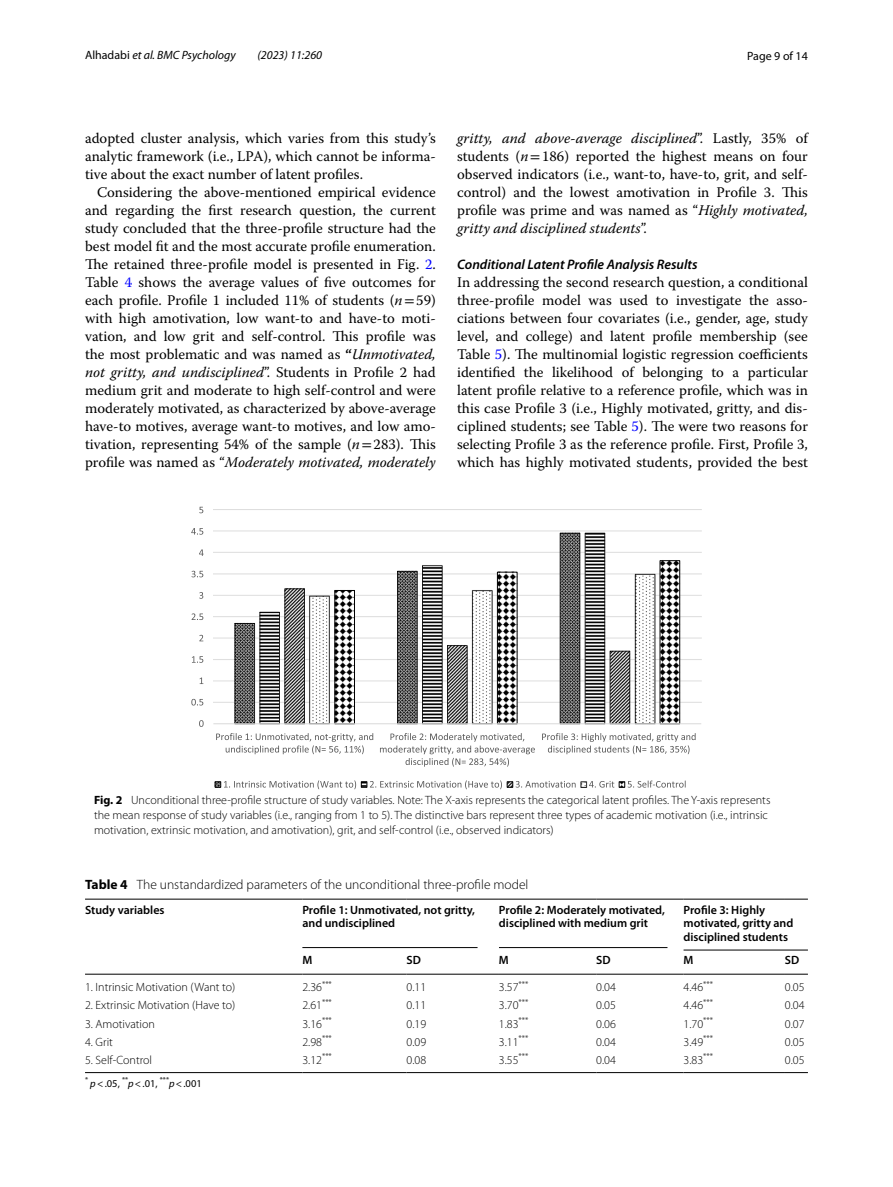
<style>
.page{position:relative;width:893px;height:1187px;background:#fff}
.page>*{position:absolute;margin:0;border:0;box-sizing:border-box;transform-origin:0 0}
.t1{font:14.7px/18px "Warnock Pro";color:#000;text-align:justify}
.t2{font:italic 600 13.8px "Myriad Pro";color:#000}
.t3{font:300 13.5px "Myriad Pro";color:#000}
.t4{font:300 12px/15px "Myriad Pro";color:#000}
.t5{font:600 12px/13.5px "Myriad Pro";color:#000}
.t6{font:italic 12px "Myriad Pro";color:#000}
.t7{font:12px "Myriad Pro";color:#000}
.t8{font:10.5px "Myriad Pro";color:#000}
.s1{font-style:normal}
.s2{color:#00f}
.s3{font-style:italic}
.s4{font-family:"STIX"}
.s5{font-weight:700}
</style>
<div class="page">
<img style="left:213px;top:509px;width:489px;height:279px">
<svg style="left:234px;top:533px;width:25px;height:190px"></svg>
<svg style="left:259px;top:533px;width:346px;height:190px"></svg>
<svg style="left:284px;top:588px;width:50px;height:135px"></svg>
<svg style="left:334px;top:559px;width:347px;height:164px"></svg>
<hr style="left:213px;top:723px;width:488px;height:1px;background:#d9d9d9">
<svg style="left:199px;top:720px;width:5px;height:6px"></svg>
<svg style="left:191px;top:698px;width:12px;height:7px"></svg>
<svg style="left:192px;top:656px;width:11px;height:6px"></svg>
<svg style="left:199px;top:634px;width:4px;height:7px"></svg>
<svg style="left:192px;top:613px;width:11px;height:7px"></svg>
<svg style="left:199px;top:592px;width:4px;height:6px"></svg>
<svg style="left:192px;top:570px;width:11px;height:7px"></svg>
<svg style="left:199px;top:549px;width:5px;height:7px"></svg>
<svg style="left:191px;top:528px;width:12px;height:6px"></svg>
<svg style="left:199px;top:506px;width:4px;height:7px"></svg>
<svg style="left:216px;top:733px;width:157px;height:21px"></svg>
<svg style="left:380px;top:733px;width:155px;height:33px"></svg>
<svg style="left:542px;top:733px;width:154px;height:21px"></svg>
<svg style="left:215px;top:780px;width:361px;height:9px"></svg>
<svg style="left:589px;top:780px;width:97px;height:7px"></svg>
<hr style="left:85px;top:898px;width:217px;height:1px;background:#000">
<hr style="left:85px;top:973px;width:217px;height:1px;background:#000">
<hr style="left:302px;top:898px;width:105px;height:1px;background:#000">
<hr style="left:407px;top:898px;width:92px;height:1px;background:#000">
<hr style="left:499px;top:898px;width:97px;height:1px;background:#000">
<hr style="left:596px;top:898px;width:88px;height:1px;background:#000">
<hr style="left:684px;top:898px;width:101px;height:1px;background:#000">
<svg style="left:785px;top:898px;width:23px;height:1px"></svg>
<hr style="left:302px;top:973px;width:105px;height:1px;background:#000">
<hr style="left:407px;top:973px;width:92px;height:1px;background:#000">
<hr style="left:499px;top:973px;width:97px;height:1px;background:#000">
<hr style="left:596px;top:973px;width:88px;height:1px;background:#000">
<hr style="left:684px;top:973px;width:101px;height:1px;background:#000">
<svg style="left:785px;top:973px;width:23px;height:1px"></svg>
<hr style="left:85px;top:1072px;width:217px;height:1px;background:#000">
<hr style="left:302px;top:1072px;width:105px;height:1px;background:#000">
<hr style="left:407px;top:1072px;width:92px;height:1px;background:#000">
<hr style="left:499px;top:1072px;width:97px;height:1px;background:#000">
<hr style="left:596px;top:1072px;width:88px;height:1px;background:#000">
<hr style="left:684px;top:1072px;width:101px;height:1px;background:#000">
<svg style="left:785px;top:1072px;width:23px;height:1px"></svg>
<hr style="left:302px;top:947px;width:176px;height:1px;background:#000">
<hr style="left:499px;top:947px;width:168px;height:1px;background:#000">
<hr style="left:684px;top:949px;width:124px;height:1px;background:#000">
<p class="t6" style="left:85px;top:48px;width:152px"><span class="s1">Alhadabi</span> et al. BMC Psychology</p>
<p class="t6" style="left:258px;top:48px;width:66px">(2023) 11:260</p>
<p class="t7" style="left:747px;top:48px;width:62px">Page 9 of 14</p>
<p class="t1" style="left:85px;top:128px;width:352px">adopted cluster analysis, which varies from this study’s analytic framework (i.e., LPA), which cannot be informa&shy;tive about the exact number of latent profiles.</p>
<p class="t1" style="left:85px;top:182px;width:352px;text-indent:12px">Considering the above-mentioned empirical evidence and regarding the first research question, the current study concluded that the three-profile structure had the best model fit and the most accurate profile enumeration.<br>The retained three-profile model is presented in Fig. <span class="s2">2</span>.<br>Table <span class="s2">4</span> shows the average values of five outcomes for each profile. Profile 1 included 11% of students (<span class="s3">n</span><span class="s4">=</span>59) with high amotivation, low want-to and have-to moti&shy;vation, and low grit and self-control. This profile was the most problematic and was named as <span class="s5">“</span><span class="s3">Unmotivated, not gritty, and undisciplined</span>”. Students in Profile 2 had medium grit and moderate to high self-control and were moderately motivated, as characterized by above-average have-to motives, average want-to motives, and low amo&shy;tivation, representing 54% of the sample (<span class="s3">n</span><span class="s4">=</span>283). This profile was named as “<span class="s3">Moderately motivated, moderately</span></p>
<p class="t1" style="left:457px;top:128px;width:352px"><span class="s3">gritty, and above-average disciplined</span>”. Lastly, 35% of students (<span class="s3">n</span><span class="s4">=</span>186) reported the highest means on four observed indicators (i.e., want-to, have-to, grit, and self&shy;control) and the lowest amotivation in Profile 3. This profile was prime and was named as “<span class="s3">Highly motivated, gritty and disciplined students</span>”.</p>
<p class="t2" style="left:457px;top:255px;width:242px">Conditional Latent Profile Analysis Results</p>
<p class="t1" style="left:457px;top:272px;width:352px">In addressing the second research question, a conditional three-profile model was used to investigate the asso&shy;ciations between four covariates (i.e., gender, age, study level, and college) and latent profile membership (see Table <span class="s2">5</span>). The multinomial logistic regression coefficients identified the likelihood of belonging to a particular latent profile relative to a reference profile, which was in this case Profile 3 (i.e., Highly motivated, gritty, and dis&shy;ciplined students; see Table <span class="s2">5</span>). The were two reasons for selecting Profile 3 as the reference profile. First, Profile 3, which has highly motivated students, provided the best</p>
<p class="t4" style="left:94px;top:793px;width:678px"><span class="s5">Fig. 2</span> Unconditional three-profile structure of study variables. Note: The X-axis represents the categorical latent profiles. The Y-axis represents the mean response of study variables (i.e., ranging from 1 to 5). The distinctive bars represent three types of academic motivation (i.e., intrinsic motivation, extrinsic motivation, and amotivation), grit, and self-control (i.e., observed indicators)</p>
<p class="t3" style="left:85px;top:877px;width:445px"><span class="s5">Table 4</span> The unstandardized parameters of the unconditional three-profile model</p>
<p class="t5" style="left:85px;top:902px;width:81px">Study variables</p>
<p class="t5" style="left:302px;top:902px;width:174px">Profile 1: Unmotivated, not gritty, and undisciplined</p>
<p class="t5" style="left:499px;top:902px;width:168px">Profile 2: Moderately motivated, disciplined with medium grit</p>
<p class="t5" style="left:684px;top:902px;width:111px">Profile 3: Highly motivated, gritty and disciplined students</p>
<p class="t5" style="left:302px;top:953px;width:11px">M</p>
<p class="t5" style="left:407px;top:953px;width:16px">SD</p>
<p class="t5" style="left:499px;top:953px;width:11px">M</p>
<p class="t5" style="left:596px;top:953px;width:16px">SD</p>
<p class="t5" style="left:684px;top:953px;width:11px">M</p>
<p class="t5" style="left:785px;top:953px;width:16px">SD</p>
<p class="t4" style="left:85px;top:979px;width:152px">1. Intrinsic Motivation (Want to)</p>
<p class="t4" style="left:302px;top:979px;width:31px">2.36<sup>***</sup></p>
<p class="t4" style="left:407px;top:979px;width:21px">0.11</p>
<p class="t4" style="left:499px;top:979px;width:31px">3.57<sup>***</sup></p>
<p class="t4" style="left:596px;top:979px;width:21px">0.04</p>
<p class="t4" style="left:684px;top:979px;width:31px">4.46<sup>***</sup></p>
<p class="t4" style="left:785px;top:979px;width:21px">0.05</p>
<p class="t4" style="left:85px;top:998px;width:152px">2. Extrinsic Motivation (Have to)</p>
<p class="t4" style="left:302px;top:998px;width:31px">2.61<sup>***</sup></p>
<p class="t4" style="left:407px;top:998px;width:21px">0.11</p>
<p class="t4" style="left:499px;top:998px;width:31px">3.70<sup>***</sup></p>
<p class="t4" style="left:596px;top:998px;width:21px">0.05</p>
<p class="t4" style="left:684px;top:998px;width:31px">4.46<sup>***</sup></p>
<p class="t4" style="left:785px;top:998px;width:21px">0.04</p>
<p class="t4" style="left:85px;top:1016px;width:71px">3. Amotivation</p>
<p class="t4" style="left:302px;top:1016px;width:31px">3.16<sup>***</sup></p>
<p class="t4" style="left:407px;top:1016px;width:21px">0.19</p>
<p class="t4" style="left:499px;top:1016px;width:31px">1.83<sup>***</sup></p>
<p class="t4" style="left:596px;top:1016px;width:21px">0.06</p>
<p class="t4" style="left:684px;top:1016px;width:31px">1.70<sup>***</sup></p>
<p class="t4" style="left:785px;top:1016px;width:21px">0.07</p>
<p class="t4" style="left:85px;top:1034px;width:29px">4. Grit</p>
<p class="t4" style="left:302px;top:1034px;width:31px">2.98<sup>***</sup></p>
<p class="t4" style="left:407px;top:1034px;width:21px">0.09</p>
<p class="t4" style="left:499px;top:1034px;width:31px">3.11<sup>***</sup></p>
<p class="t4" style="left:596px;top:1034px;width:21px">0.04</p>
<p class="t4" style="left:684px;top:1034px;width:31px">3.49<sup>***</sup></p>
<p class="t4" style="left:785px;top:1034px;width:21px">0.05</p>
<p class="t4" style="left:85px;top:1052px;width:69px">5. Self-Control</p>
<p class="t4" style="left:302px;top:1052px;width:31px">3.12<sup>***</sup></p>
<p class="t4" style="left:407px;top:1052px;width:21px">0.08</p>
<p class="t4" style="left:499px;top:1052px;width:31px">3.55<sup>***</sup></p>
<p class="t4" style="left:596px;top:1052px;width:21px">0.04</p>
<p class="t4" style="left:684px;top:1052px;width:31px">3.83<sup>***</sup></p>
<p class="t4" style="left:785px;top:1052px;width:21px">0.05</p>
<p class="t8" style="left:85px;top:1076px;width:118px"><sup>*</sup> <span class="s3">p</span>&lt;.05, <sup>**</sup><span class="s3">p</span>&lt;.01, <sup>***</sup><span class="s3">p</span>&lt;.001</p>
</div>
